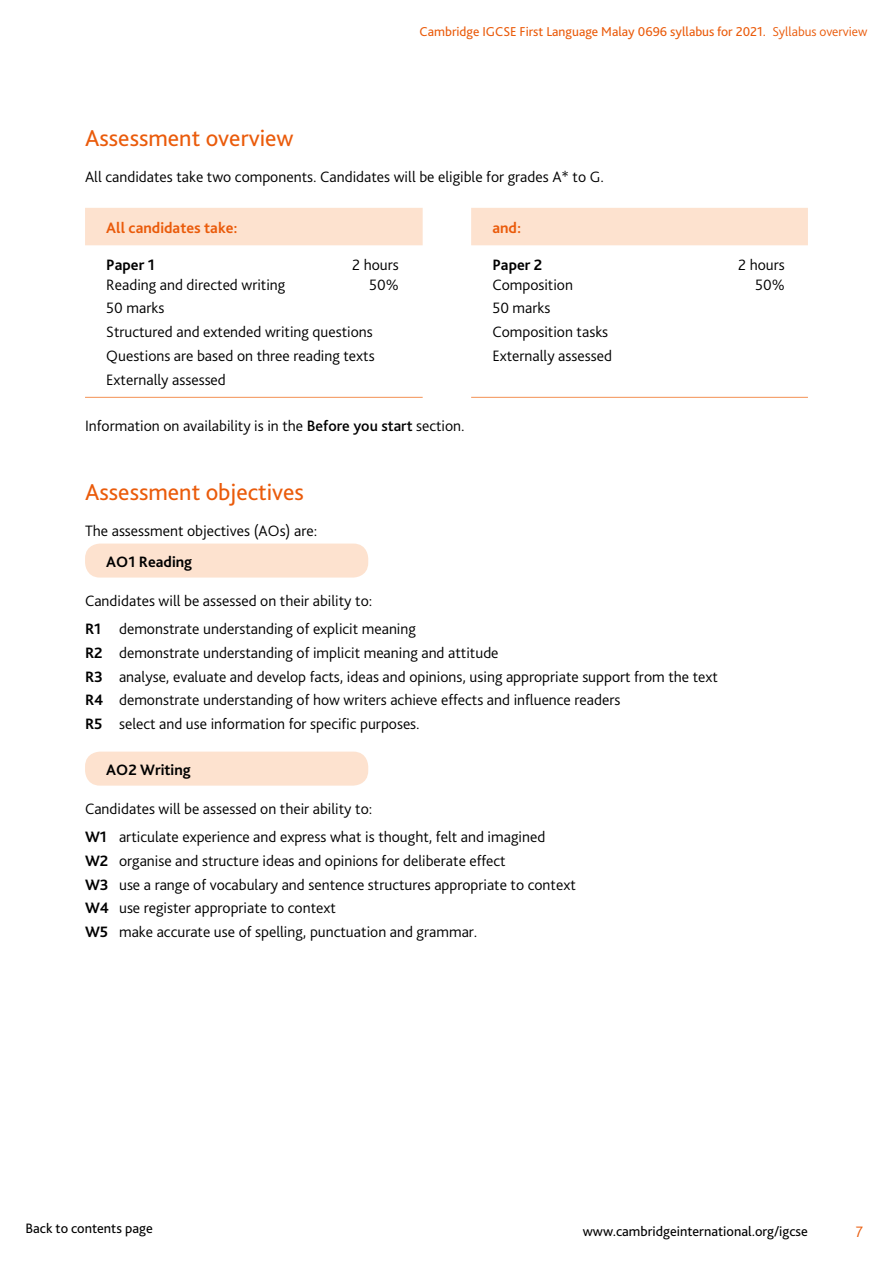
<style>
.page{position:relative;width:893px;height:1263px;background:#fff}
.page>*{position:absolute;margin:0;border:0;box-sizing:border-box;transform-origin:0 0}
.t1{font:24px "Bliss Pro";color:#ea5b0b}
.t2{font:300 15.75px/23.7px "Bliss Pro";color:#000}
.t3{font:700 15.75px "Bliss Pro";color:#000}
.t4{font:700 15.75px "Bliss Pro";color:#ea5b0b}
.t5{font:300 15.75px "Bliss Pro";color:#ea5b0b}
.t6{font:14.25px "Bliss Pro";color:#000}
.t7{font:13.5px "Bliss Pro";color:#ea5b0b}
.s1{font-weight:300}
.s2{font-weight:500}
.s3{font-weight:700}
</style>
<div class="page">
<div style="left:85px;top:208px;width:723px;height:37px;background:#fde2cf"></div>
<hr style="left:85px;top:397px;width:338px;height:1px;background:#f39154">
<hr style="left:471px;top:397px;width:337px;height:1px;background:#f39154">
<div style="left:85px;top:543px;width:283px;height:35px;background:#fde2cf;border-radius:15px"></div>
<div style="left:85px;top:752px;width:283px;height:34px;background:#fde2cf;border-radius:15px"></div>
<p class="t7" style="left:420px;top:23px;width:449px">Cambridge IGCSE First Language Malay 0696 syllabus for 2021. <span class="s1">Syllabus overview</span></p>
<h1 class="t1" style="left:85px;top:123px;width:210px">Assessment overview</h1>
<p class="t2" style="left:85px;top:165px;width:520px">All candidates take two components. Candidates will be eligible for grades A* to G.</p>
<p class="t4" style="left:106px;top:218px;width:133px">All candidates take:</p>
<p class="t4" style="left:492px;top:218px;width:30px">and:</p>
<p class="t3" style="left:106px;top:255px;width:50px">Paper 1</p>
<p class="t2" style="left:352px;top:253px;width:48px">2 hours</p>
<p class="t2" style="left:106px;top:272px;width:181px">Reading and directed writing</p>
<p class="t2" style="left:369px;top:272px;width:31px">50%</p>
<p class="t2" style="left:106px;top:296px;width:270px">50 marks<br>Structured and extended writing questions<br>Questions are based on three reading texts<br>Externally assessed</p>
<p class="t3" style="left:492px;top:255px;width:52px">Paper 2</p>
<p class="t2" style="left:738px;top:253px;width:48px">2 hours</p>
<p class="t2" style="left:492px;top:272px;width:82px">Composition</p>
<p class="t2" style="left:755px;top:272px;width:31px">50%</p>
<p class="t2" style="left:492px;top:296px;width:121px">50 marks<br>Composition tasks<br>Externally assessed</p>
<p class="t2" style="left:85px;top:413px;width:381px">Information on availability is in the <span class="s2">Before you start</span> section.</p>
<h1 class="t1" style="left:85px;top:477px;width:220px">Assessment objectives</h1>
<p class="t2" style="left:85px;top:519px;width:234px">The assessment objectives (AOs) are:</p>
<p class="t3" style="left:106px;top:551px;width:87px">AO1 Reading</p>
<p class="t2" style="left:85px;top:587px;width:332px;line-height:28px">Candidates will be assessed on their ability to:<br><span class="s3">R1</span> demonstrate understanding of explicit meaning</p>
<p class="t2" style="left:85px;top:641px;width:634px"><span class="s3">R2</span> demonstrate understanding of implicit meaning and attitude<br><span class="s3">R3</span> analyse, evaluate and develop facts, ideas and opinions, using appropriate support from the text <span class="s3">R4</span> demonstrate understanding of how writers achieve effects and influence readers<br><span class="s3">R5</span> select and use information for specific purposes.</p>
<p class="t3" style="left:106px;top:759px;width:86px">AO2 Writing</p>
<p class="t2" style="left:85px;top:795px;width:462px;line-height:28px">Candidates will be assessed on their ability to:<br><span class="s3">W1</span> articulate experience and express what is thought, felt and imagined</p>
<p class="t2" style="left:85px;top:849px;width:492px"><span class="s3">W2</span> organise and structure ideas and opinions for deliberate effect<br><span class="s3">W3</span> use a range of vocabulary and sentence structures appropriate to context <span class="s3">W4</span> use register appropriate to context<br><span class="s3">W5</span> make accurate use of spelling, punctuation and grammar.</p>
<p class="t6" style="left:26px;top:1219px;width:129px">Back to contents page</p>
<p class="t6" style="left:583px;top:1222px;width:227px">www.cambridgeinternational.org/igcse</p>
<p class="t5" style="left:856px;top:1222px;width:9px">7</p>
</div>
